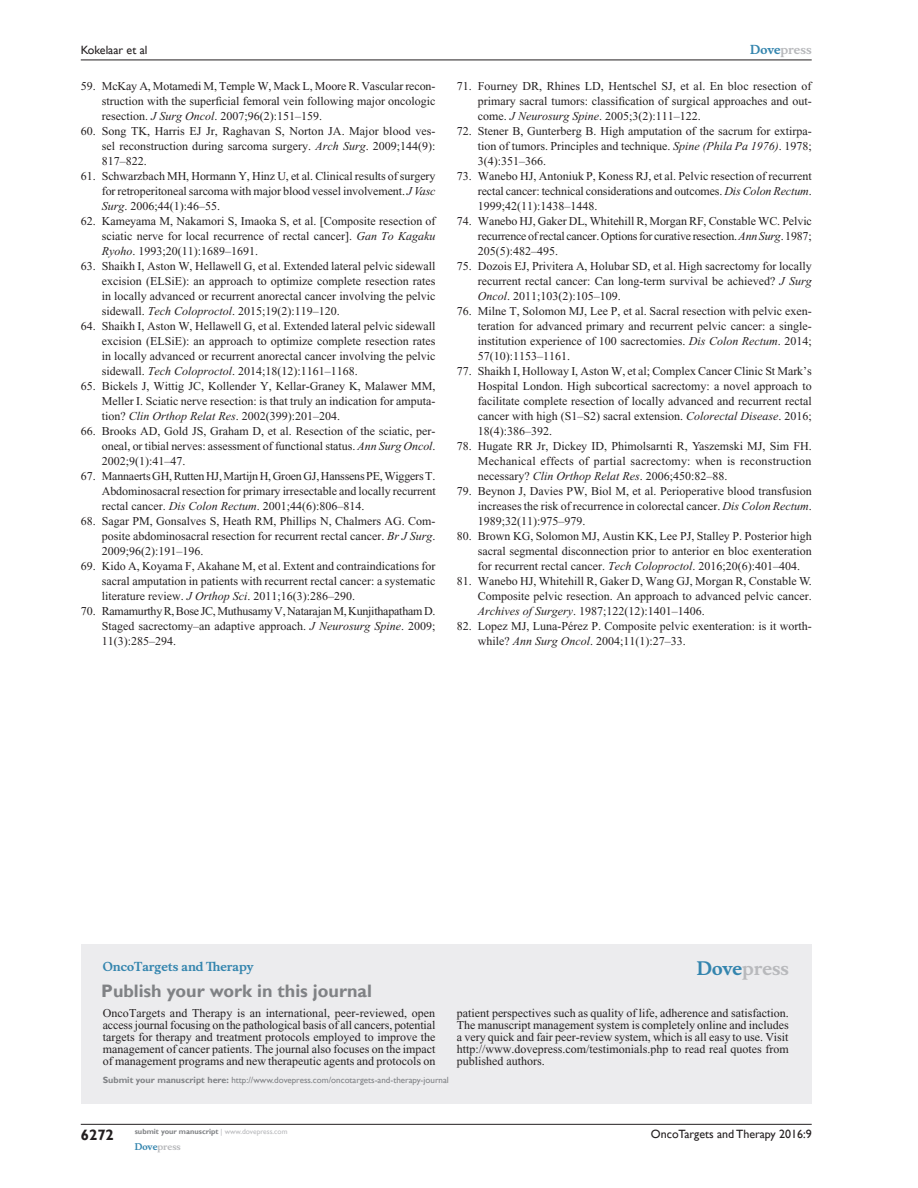
<style>
.page{position:relative;width:918px;height:1188px;background:#fff}
.page>*{position:absolute;margin:0;border:0;box-sizing:border-box;transform-origin:0 0}
.PromBx-H1{font:700 18px "Gill Sans";color:#808285}
.PromBx-Brand{font:700 18px "Musee";color:#b8b9bc}
.t1{font:700 15px "Gill Sans";color:#231f20}
.RefNL2{font:12px/15px "Times New Roman";color:#231f20;text-align:justify}
.PromBx-Tx{font:12px/12px "Times New Roman";color:#231f20;text-align:justify}
.t2{font:12px "Gill Sans";color:#231f20}
.PromBx-JrnlName{font:700 12px "Musee";color:#3485ae}
.t3{font:700 12px "Musee";color:#b8b9bc}
.PromBx-SubmitMssWebA{font:9px "Gill Sans";color:#808285}
.t4{font:700 9px "Musee";color:#b8b9bc}
.t5{font:700 7.5px "Gill Sans";color:#808285}
.s1{font-style:italic}
.s2{color:#3485ae}
.s3{font-weight:700}
.s4{font-weight:400;color:#b8b9bc}
</style>
<div class="page">
<div style="left:81px;top:944px;width:731px;height:159px;background:#ececee"></div>
<hr style="left:81px;top:1124px;width:731px;height:1px;background:#231f20">
<hr style="left:81px;top:60px;width:731px;height:1px;background:#231f20">
<p class="t2" style="left:81px;top:43px;width:68px">Kokelaar et al</p>
<p class="RefNL2" style="left:102px;top:79px;width:335px;text-indent:-21px">59. McKay A, Motamedi M, Temple W, Mack L, Moore R. Vascular recon&shy;struction with the superficial femoral vein following major oncologic resection. <span class="s1">J Surg Oncol</span>. 2007;96(2):151–159.</p>
<p class="RefNL2" style="left:102px;top:124px;width:335px;text-indent:-21px">60. Song TK, Harris EJ Jr, Raghavan S, Norton JA. Major blood ves&shy;sel reconstruction during sarcoma surgery. <span class="s1">Arch Surg</span>. 2009;144(9):<br>817–822.</p>
<p class="RefNL2" style="left:102px;top:169px;width:335px;text-indent:-21px">61. Schwarzbach MH, Hormann Y, Hinz U, et al. Clinical results of surgery for retroperitoneal sarcoma with major blood vessel involvement. <span class="s1">J Vasc Surg</span>. 2006;44(1):46–55.</p>
<p class="RefNL2" style="left:102px;top:214px;width:335px;text-indent:-21px">62. Kameyama M, Nakamori S, Imaoka S, et al. [Composite resection of sciatic nerve for local recurrence of rectal cancer]. <span class="s1">Gan To Kagaku Ryoho</span>. 1993;20(11):1689–1691.</p>
<p class="RefNL2" style="left:102px;top:259px;width:335px;text-indent:-21px">63. Shaikh I, Aston W, Hellawell G, et al. Extended lateral pelvic sidewall excision (ELSiE): an approach to optimize complete resection rates in locally advanced or recurrent anorectal cancer involving the pelvic sidewall. <span class="s1">Tech Coloproctol</span>. 2015;19(2):119–120.</p>
<p class="RefNL2" style="left:102px;top:319px;width:335px;text-indent:-21px">64. Shaikh I, Aston W, Hellawell G, et al. Extended lateral pelvic sidewall excision (ELSiE): an approach to optimize complete resection rates in locally advanced or recurrent anorectal cancer involving the pelvic sidewall. <span class="s1">Tech Coloproctol</span>. 2014;18(12):1161–1168.</p>
<p class="RefNL2" style="left:102px;top:379px;width:335px;text-indent:-21px">65. Bickels J, Wittig JC, Kollender Y, Kellar-Graney K, Malawer MM, Meller I. Sciatic nerve resection: is that truly an indication for amputa&shy;tion? <span class="s1">Clin Orthop Relat Res</span>. 2002(399):201–204.</p>
<p class="RefNL2" style="left:102px;top:424px;width:335px;text-indent:-21px">66. Brooks AD, Gold JS, Graham D, et al. Resection of the sciatic, per&shy;oneal, or tibial nerves: assessment of functional status. <span class="s1">Ann Surg Oncol</span>.<br>2002;9(1):41–47.</p>
<p class="RefNL2" style="left:102px;top:469px;width:335px;text-indent:-21px">67. Mannaerts GH, Rutten HJ, Martijn H, Groen GJ, Hanssens PE, Wiggers T.<br>Abdominosacral resection for primary irresectable and locally recurrent rectal cancer. <span class="s1">Dis Colon Rectum</span>. 2001;44(6):806–814.</p>
<p class="RefNL2" style="left:102px;top:514px;width:335px;text-indent:-21px">68. Sagar PM, Gonsalves S, Heath RM, Phillips N, Chalmers AG. Com&shy;posite abdominosacral resection for recurrent rectal cancer. <span class="s1">Br J Surg</span>.<br>2009;96(2):191–196.</p>
<p class="RefNL2" style="left:102px;top:559px;width:335px;text-indent:-21px">69. Kido A, Koyama F, Akahane M, et al. Extent and contraindications for sacral amputation in patients with recurrent rectal cancer: a systematic literature review. <span class="s1">J Orthop Sci</span>. 2011;16(3):286–290.</p>
<p class="RefNL2" style="left:102px;top:604px;width:335px;text-indent:-21px">70. Ramamurthy R, Bose JC, Muthusamy V, Natarajan M, Kunjithapatham D.<br>Staged sacrectomy–an adaptive approach. <span class="s1">J Neurosurg Spine</span>. 2009; 11(3):285–294.</p>
<p class="t3" style="left:750px;top:43px;width:63px"><span class="s2">Dove</span>press</p>
<p class="RefNL2" style="left:478px;top:79px;width:335px;text-indent:-21px">71. Fourney DR, Rhines LD, Hentschel SJ, et al. En bloc resection of primary sacral tumors: classification of surgical approaches and out&shy;come. <span class="s1">J Neurosurg Spine</span>. 2005;3(2):111–122.</p>
<p class="RefNL2" style="left:478px;top:124px;width:335px;text-indent:-21px">72. Stener B, Gunterberg B. High amputation of the sacrum for extirpa&shy;tion of tumors. Principles and technique. <span class="s1">Spine (Phila Pa 1976)</span>. 1978; 3(4):351–366.</p>
<p class="RefNL2" style="left:478px;top:169px;width:335px;text-indent:-21px">73. Wanebo HJ, Antoniuk P, Koness RJ, et al. Pelvic resection of recurrent rectal cancer: technical considerations and outcomes. <span class="s1">Dis Colon Rectum</span>.<br>1999;42(11):1438–1448.</p>
<p class="RefNL2" style="left:478px;top:214px;width:336px;text-indent:-21px">74. Wanebo HJ, Gaker DL, Whitehill R, Morgan RF, Constable WC. Pelvic recurrence of rectal cancer. Options for curative resection. <span class="s1">Ann Surg</span>. 1987; 205(5):482–495.</p>
<p class="RefNL2" style="left:478px;top:259px;width:335px;text-indent:-21px">75. Dozois EJ, Privitera A, Holubar SD, et al. High sacrectomy for locally recurrent rectal cancer: Can long-term survival be achieved? <span class="s1">J Surg Oncol</span>. 2011;103(2):105–109.</p>
<p class="RefNL2" style="left:478px;top:304px;width:335px;text-indent:-21px">76. Milne T, Solomon MJ, Lee P, et al. Sacral resection with pelvic exen&shy;teration for advanced primary and recurrent pelvic cancer: a single&shy;institution experience of 100 sacrectomies. <span class="s1">Dis Colon Rectum</span>. 2014; 57(10):1153–1161.</p>
<p class="RefNL2" style="left:478px;top:364px;width:335px;text-indent:-21px">77. Shaikh I, Holloway I, Aston W, et al; Complex Cancer Clinic St Mark’s Hospital London. High subcortical sacrectomy: a novel approach to facilitate complete resection of locally advanced and recurrent rectal cancer with high (S1–S2) sacral extension. <span class="s1">Colorectal Disease</span>. 2016; 18(4):386–392.</p>
<p class="RefNL2" style="left:478px;top:439px;width:335px;text-indent:-21px">78. Hugate RR Jr, Dickey ID, Phimolsarnti R, Yaszemski MJ, Sim FH.<br>Mechanical effects of partial sacrectomy: when is reconstruction necessary? <span class="s1">Clin Orthop Relat Res</span>. 2006;450:82–88.</p>
<p class="RefNL2" style="left:478px;top:484px;width:335px;text-indent:-21px">79. Beynon J, Davies PW, Biol M, et al. Perioperative blood transfusion increases the risk of recurrence in colorectal cancer. <span class="s1">Dis Colon Rectum</span>.<br>1989;32(11):975–979.</p>
<p class="RefNL2" style="left:478px;top:529px;width:335px;text-indent:-21px">80. Brown KG, Solomon MJ, Austin KK, Lee PJ, Stalley P. Posterior high sacral segmental disconnection prior to anterior en bloc exenteration for recurrent rectal cancer. <span class="s1">Tech Coloproctol</span>. 2016;20(6):401–404.</p>
<p class="RefNL2" style="left:478px;top:574px;width:335px;text-indent:-21px">81. Wanebo HJ, Whitehill R, Gaker D, Wang GJ, Morgan R, Constable W.<br>Composite pelvic resection. An approach to advanced pelvic cancer.<br><span class="s1">Archives of Surgery</span>. 1987;122(12):1401–1406.</p>
<p class="RefNL2" style="left:478px;top:619px;width:335px;text-indent:-21px">82. Lopez MJ, Luna-Pérez P. Composite pelvic exenteration: is it worth&shy;while? <span class="s1">Ann Surg Oncol</span>. 2004;11(1):27–33.</p>
<p class="PromBx-JrnlName" style="left:103px;top:959px;width:152px">OncoTargets and Therapy</p>
<p class="PromBx-H1" style="left:101px;top:980px;width:272px">Publish your work in this journal</p>
<p class="PromBx-Brand" style="left:697px;top:958px;width:94px"><span class="s2">Dove</span>press</p>
<p class="PromBx-Tx" style="left:103px;top:1007px;width:334px">OncoTargets and Therapy is an international, peer-reviewed, open access journal focusing on the pathological basis of all cancers, potential targets for therapy and treatment protocols employed to improve the management of cancer patients. The journal also focuses on the impact of management programs and new therapeutic agents and protocols on</p>
<p class="PromBx-Tx" style="left:457px;top:1007px;width:333px">patient perspectives such as quality of life, adherence and satisfaction.<br>The manuscript management system is completely online and includes a very quick and fair peer-review system, which is all easy to use. Visit http://www.dovepress.com/testimonials.php to read real quotes from published authors.</p>
<p class="PromBx-SubmitMssWebA" style="left:103px;top:1075px;width:348px"><span class="s3">Submit your manuscript here:</span> http://www.dovepress.com/oncotargets-and-therapy-journal</p>
<p class="t1" style="left:81px;top:1126px;width:35px">6272</p>
<p class="t5" style="left:135px;top:1127px;width:154px">submit your manuscript <span class="s4">| www.dovepress.com</span></p>
<p class="t4" style="left:135px;top:1141px;width:48px"><span class="s2">Dove</span>press</p>
<p class="t2" style="left:651px;top:1127px;width:162px">OncoTargets and Therapy 2016:9</p>
</div>
